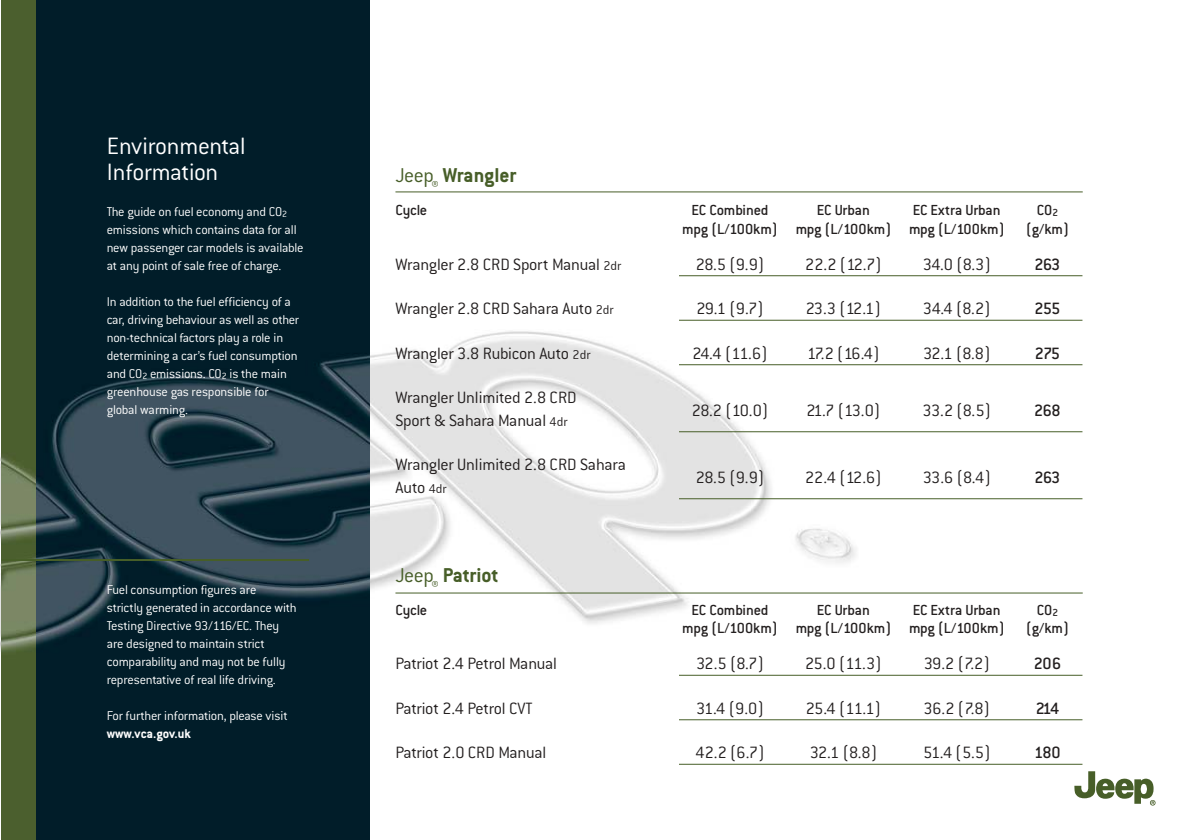
<style>
.page{position:relative;width:1190px;height:840px;background:#fff}
.page>*{position:absolute;margin:0;border:0;box-sizing:border-box;transform-origin:0 0}
.t1{font:300 26px/26px "Conduit ITCTT";letter-spacing:-.015em;color:#fff}
.t2{font:700 22px "Conduit ITCTT";color:#475e28}
.t3{font:300 18px/22.6px "Conduit ITCTT";letter-spacing:-.015em;color:#231f1f}
.t4{font:500 18px "Conduit Md ITCTT";letter-spacing:-.045em;color:#231f1f}
.t5{font:500 16px "Conduit Md ITCTT";letter-spacing:-.015em;color:#231f1f}
.t6{font:300 14px/18px "Conduit ITCTT";letter-spacing:-.015em;color:#fff}
.t7{font:700 14px "Conduit ITCTT";color:#fff}
.s1{font-size:9.8px}
.s2{font-weight:300}
.s3{font-size:11.2px}
.s4{font-size:14px}
</style>
<div class="page">
<img style="left:0;top:192px;width:1083px;height:572px">
<div style="left:1058px;top:757px;width:114px;height:62px;background:#fff"></div>
<svg style="left:1074px;top:771px;width:82px;height:35px"></svg>
<hr style="left:679px;top:275px;width:403px;height:1px;background:#475e28">
<hr style="left:679px;top:320px;width:403px;height:1px;background:#475e28">
<hr style="left:679px;top:364px;width:403px;height:1px;background:#475e28">
<hr style="left:679px;top:431px;width:403px;height:1px;background:#475e28">
<hr style="left:679px;top:498px;width:403px;height:1px;background:#475e28">
<hr style="left:679px;top:675px;width:403px;height:1px;background:#475e28">
<hr style="left:679px;top:719px;width:403px;height:1px;background:#475e28">
<hr style="left:679px;top:764px;width:403px;height:1px;background:#475e28">
<img style="left:35px;top:0;width:335px;height:840px">
<img style="left:1px;top:0;width:34px;height:840px">
<hr style="left:1px;top:559px;width:308px;height:2px;background:#475e28">
<hr style="left:395px;top:191px;width:688px;height:1px;background:#475e28">
<hr style="left:395px;top:593px;width:688px;height:1px;background:#475e28">
<h1 class="t1" style="left:107px;top:136px;width:141px">Environmental<br>Information</h1>
<p class="t6" style="left:107px;top:204px;width:198px">The guide on fuel economy and CO<span class="s1">2 </span>emissions which contains data for all new passenger car models is available at any point of sale free of charge.</p>
<p class="t6" style="left:107px;top:294px;width:194px">In addition to the fuel efficiency of a car, driving behaviour as well as other non-technical factors play a role in determining a car’s fuel consumption and CO<span class="s1">2</span> emissions. CO<span class="s1">2</span> is the main greenhouse gas responsible for global warming.</p>
<p class="t6" style="left:107px;top:582px;width:192px">Fuel consumption figures are<br>strictly generated in accordance with Testing Directive 93/116/EC. They are designed to maintain strict comparability and may not be fully representative of real life driving.</p>
<p class="t6" style="left:107px;top:708px;width:182px">For further information, please visit</p>
<p class="t7" style="left:107px;top:729px;width:86px">www.vca.gov.uk</p>
<h2 class="t2" style="left:396px;top:168px;width:122px"><span class="s2">Jeep</span><sub>®</sub> Wrangler</h2>
<p class="t5" style="left:396px;top:205px;width:33px">Cycle</p>
<p class="t5" style="left:692px;top:205px;width:78px">EC Combined</p>
<p class="t5" style="left:817px;top:205px;width:55px">EC Urban</p>
<p class="t5" style="left:913px;top:205px;width:89px">EC Extra Urban</p>
<p class="t5" style="left:1037px;top:205px;width:23px">C0<span class="s3">2</span></p>
<p class="t5" style="left:682px;top:223px;width:324px">mpg (L/100km) mpg (L/100km) mpg (L/100km)</p>
<p class="t5" style="left:1026px;top:223px;width:44px">(g/km)</p>
<p class="t3" style="left:396px;top:255px;width:227px">Wrangler 2.8 CRD Sport Manual <span class="s4">2dr</span></p>
<p class="t3" style="left:696px;top:255px;width:70px">28.5 (9.9)</p>
<p class="t3" style="left:805px;top:255px;width:78px">22.2 (12.7)</p>
<p class="t3" style="left:923px;top:255px;width:70px">34.0 (8.3)</p>
<p class="t4" style="left:1035px;top:258px;width:27px">263</p>
<p class="t3" style="left:396px;top:299px;width:220px">Wrangler 2.8 CRD Sahara Auto <span class="s4">2dr</span></p>
<p class="t3" style="left:696px;top:299px;width:69px">29.1 (9.7)</p>
<p class="t3" style="left:806px;top:299px;width:76px">23.3 (12.1)</p>
<p class="t3" style="left:923px;top:299px;width:69px">34.4 (8.2)</p>
<p class="t4" style="left:1035px;top:303px;width:27px">255</p>
<p class="t3" style="left:396px;top:344px;width:197px">Wrangler 3.8 Rubicon Auto <span class="s4">2dr</span></p>
<p class="t3" style="left:692px;top:344px;width:77px">24.4 (11.6)</p>
<p class="t3" style="left:807px;top:344px;width:74px">17.2 (16.4)</p>
<p class="t3" style="left:923px;top:344px;width:69px">32.1 (8.8)</p>
<p class="t4" style="left:1035px;top:347px;width:27px">275</p>
<p class="t3" style="left:396px;top:388px;width:183px">Wrangler Unlimited 2.8 CRD<br>Sport &amp; Sahara Manual <span class="s4">4dr</span></p>
<p class="t3" style="left:692px;top:401px;width:78px">28.2 (10.0)</p>
<p class="t3" style="left:807px;top:401px;width:75px">21.7 (13.0)</p>
<p class="t3" style="left:923px;top:401px;width:70px">33.2 (8.5)</p>
<p class="t4" style="left:1034px;top:404px;width:28px">268</p>
<p class="t3" style="left:396px;top:455px;width:232px">Wrangler Unlimited 2.8 CRD Sahara<br>Auto <span class="s4">4dr</span></p>
<p class="t3" style="left:696px;top:468px;width:70px">28.5 (9.9)</p>
<p class="t3" style="left:805px;top:468px;width:78px">22.4 (12.6)</p>
<p class="t3" style="left:923px;top:468px;width:69px">33.6 (8.4)</p>
<p class="t4" style="left:1035px;top:471px;width:27px">263</p>
<h2 class="t2" style="left:396px;top:568px;width:105px"><span class="s2">Jeep</span><sub>®</sub> Patriot</h2>
<p class="t5" style="left:396px;top:605px;width:33px">Cycle</p>
<p class="t5" style="left:692px;top:605px;width:78px">EC Combined</p>
<p class="t5" style="left:817px;top:605px;width:55px">EC Urban</p>
<p class="t5" style="left:913px;top:605px;width:89px">EC Extra Urban</p>
<p class="t5" style="left:1037px;top:605px;width:23px">C0<span class="s3">2</span></p>
<p class="t5" style="left:682px;top:623px;width:324px">mpg (L/100km) mpg (L/100km) mpg (L/100km)</p>
<p class="t5" style="left:1026px;top:623px;width:44px">(g/km)</p>
<p class="t3" style="left:396px;top:654px;width:163px">Patriot 2.4 Petrol Manual</p>
<p class="t3" style="left:696px;top:654px;width:69px">32.5 (8.7)</p>
<p class="t3" style="left:805px;top:654px;width:78px">25.0 (11.3)</p>
<p class="t3" style="left:924px;top:654px;width:68px">39.2 (7.2)</p>
<p class="t4" style="left:1034px;top:658px;width:29px">206</p>
<p class="t3" style="left:396px;top:699px;width:139px">Patriot 2.4 Petrol CVT</p>
<p class="t3" style="left:696px;top:699px;width:69px">31.4 (9.0)</p>
<p class="t3" style="left:806px;top:699px;width:77px">25.4 (11.1)</p>
<p class="t3" style="left:924px;top:699px;width:68px">36.2 (7.8)</p>
<p class="t4" style="left:1036px;top:702px;width:25px">214</p>
<p class="t3" style="left:396px;top:743px;width:152px">Patriot 2.0 CRD Manual</p>
<p class="t3" style="left:696px;top:743px;width:70px">42.2 (6.7)</p>
<p class="t3" style="left:810px;top:743px;width:69px">32.1 (8.8)</p>
<p class="t3" style="left:923px;top:743px;width:69px">51.4 (5.5)</p>
<p class="t4" style="left:1034px;top:747px;width:28px">180</p>
</div>
